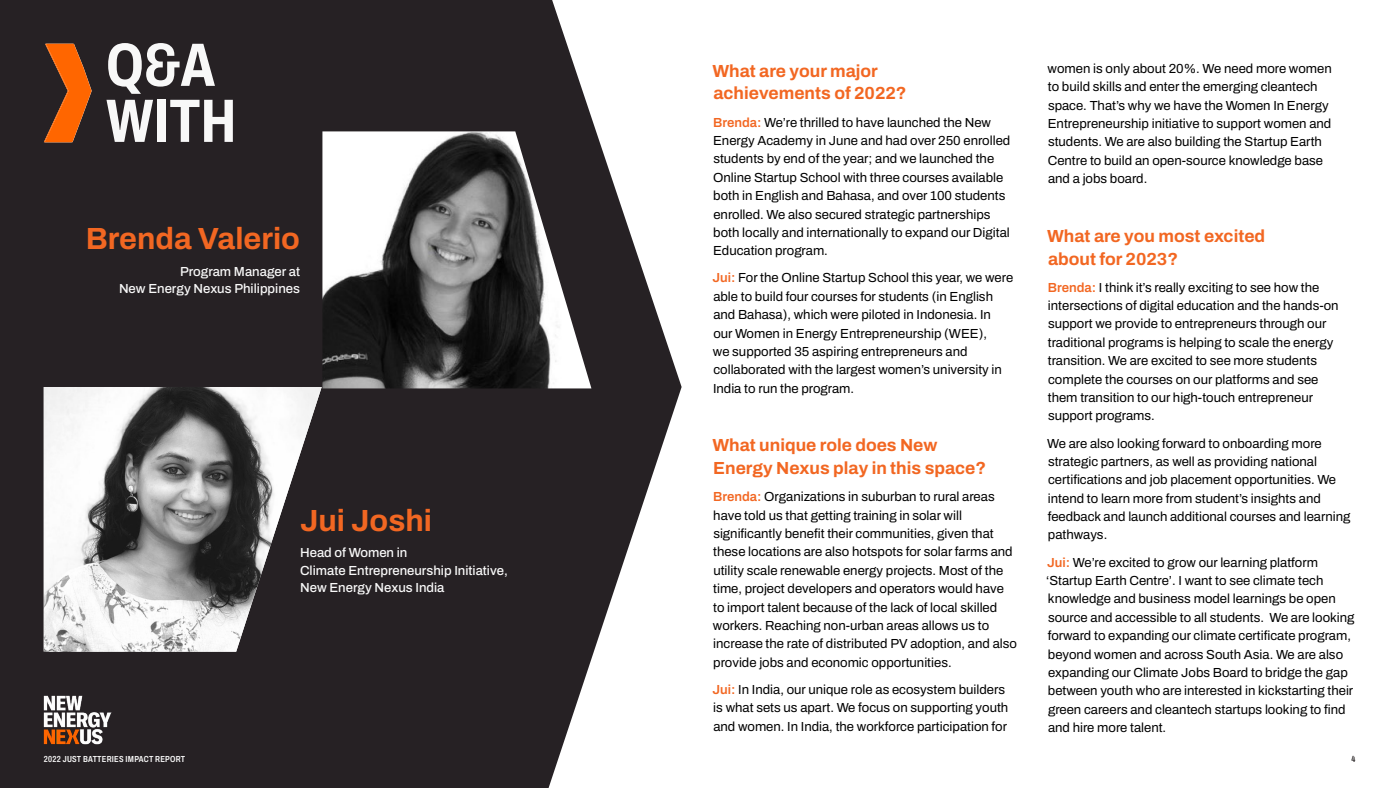
<style>
.page{position:relative;width:1400px;height:788px;background:#fff}
.page>*{position:absolute;margin:0;border:0;box-sizing:border-box;transform-origin:0 0}
.t1{font:700 61.25px/56px "Archivo Condensed";color:#f8f8f8}
.t2{font:700 30.62px "Archivo";color:#f26722}
.t3{font:700 17.5px/22.8px "Archivo";color:#f26722}
.t4{font:13.12px/18.4px "Archivo";color:#000}
.t5{font:500 13.12px/17.5px "Archivo";color:#f8f8f8}
.t6{font:600 8.75px "Archivo Condensed";letter-spacing:.03em;color:#f8f8f8}
.t7{font:600 8.75px "Archivo Condensed";color:#231f20}
.s1{font-weight:600;color:#f26722}
</style>
<div class="page">
<svg style="left:0;top:0;width:682px;height:788px;background:#443f42"></svg>
<img style="left:44px;top:695px;width:67px;height:49px">
<img style="left:322px;top:131px;width:269px;height:257px">
<svg style="left:44px;top:44px;width:48px;height:98px;background:#9f4912"></svg>
<img style="left:44px;top:387px;width:278px;height:264px">
<h1 class="t1" style="left:106px;top:37px;width:132px">Q&amp;A<br>WITH</h1>
<h2 class="t2" style="left:86px;top:216px;width:216px">Brenda Valerio</h2>
<p class="t5" style="left:119px;top:262px;width:182px;text-align:right">Program Manager at<br>New Energy Nexus Philippines</p>
<p class="t6" style="left:44px;top:751px;width:143px">2022 JUST BATTERIES IMPACT REPORT</p>
<h2 class="t2" style="left:300px;top:497px;width:133px">Jui Joshi</h2>
<p class="t5" style="left:300px;top:543px;width:209px">Head of Women in<br>Climate Entrepreneurship Initiative,<br>New Energy Nexus India</p>
<h3 class="t3" style="left:712px;top:59px;width:196px">What are your major achievements of 2022?</h3>
<p class="t4" style="left:713px;top:113px;width:299px"><span class="s1">Brenda:</span> We’re thrilled to have launched the New Energy Academy in June and had over 250 enrolled students by end of the year; and we launched the Online Startup School with three courses available both in English and Bahasa, and over 100 students enrolled. We also secured strategic partnerships both locally and internationally to expand our Digital Education program.</p>
<p class="t4" style="left:713px;top:269px;width:302px"><span class="s1">Jui:</span> For the Online Startup School this year, we were able to build four courses for students (in English and Bahasa), which were piloted in Indonesia. In<br>our Women in Energy Entrepreneurship (WEE),<br>we supported 35 aspiring entrepreneurs and collaborated with the largest women’s university in India to run the program.</p>
<h3 class="t3" style="left:712px;top:434px;width:275px">What unique role does New<br>Energy Nexus play in this space?</h3>
<p class="t4" style="left:713px;top:487px;width:306px"><span class="s1">Brenda:</span> Organizations in suburban to rural areas have told us that getting training in solar will significantly benefit their communities, given that these locations are also hotspots for solar farms and utility scale renewable energy projects. Most of the time, project developers and operators would have to import talent because of the lack of local skilled workers. Reaching non-urban areas allows us to increase the rate of distributed PV adoption, and also provide jobs and economic opportunities.</p>
<p class="t4" style="left:713px;top:680px;width:297px"><span class="s1">Jui:</span> In India, our unique role as ecosystem builders is what sets us apart. We focus on supporting youth and women. In India, the workforce participation for</p>
<p class="t4" style="left:1048px;top:59px;width:286px">women is only about 20%. We need more women to build skills and enter the emerging cleantech space. That’s why we have the Women In Energy Entrepreneurship initiative to support women and students. We are also building the Startup Earth Centre to build an open-source knowledge base and a jobs board.</p>
<h3 class="t3" style="left:1047px;top:224px;width:220px">What are you most excited about for 2023?</h3>
<p class="t4" style="left:1048px;top:278px;width:292px"><span class="s1">Brenda:</span> I think it’s really exciting to see how the intersections of digital education and the hands-on support we provide to entrepreneurs through our traditional programs is helping to scale the energy transition. We are excited to see more students complete the courses on our platforms and see them transition to our high-touch entrepreneur support programs.</p>
<p class="t4" style="left:1047px;top:434px;width:305px">We are also looking forward to onboarding more strategic partners, as well as providing national certifications and job placement opportunities. We intend to learn more from student’s insights and feedback and launch additional courses and learning pathways.</p>
<p class="t4" style="left:1046px;top:553px;width:310px"><span class="s1">Jui:</span> We’re excited to grow our learning platform ‘Startup Earth Centre’. I want to see climate tech knowledge and business model learnings be open source and accessible to all students. We are looking forward to expanding our climate certificate program, beyond women and across South Asia. We are also expanding our Climate Jobs Board to bridge the gap between youth who are interested in kickstarting their green careers and cleantech startups looking to find and hire more talent.</p>
<p class="t7" style="left:1351px;top:751px;width:5px">4</p>
</div>
